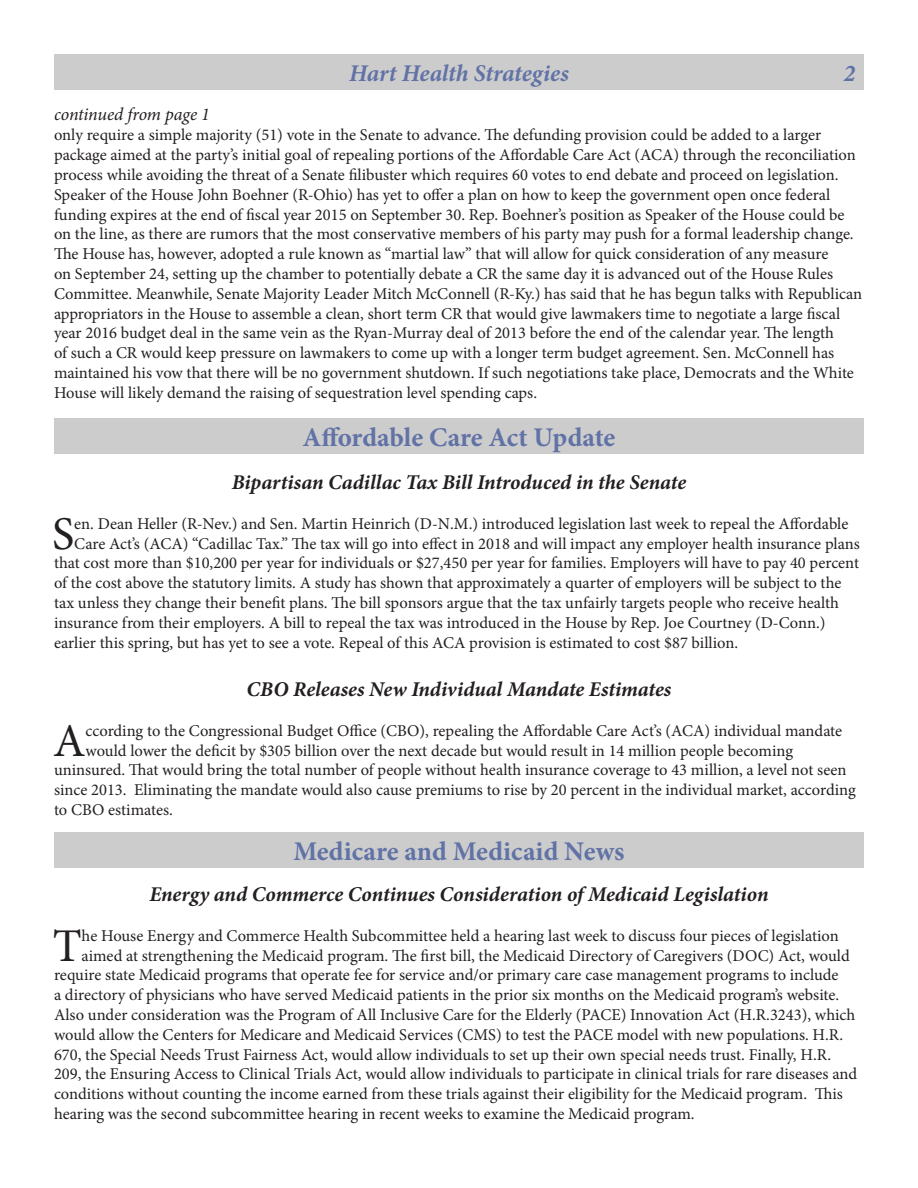
<style>
.page{position:relative;width:918px;height:1188px;background:#fff}
.page>*{position:absolute;margin:0;border:0;box-sizing:border-box;transform-origin:0 0}
.Paragraph_Style_1{font:46.95px "Minion Pro";color:#231f20}
.t1{font:700 27px "Minion Pro";letter-spacing:-.005em;color:#6172a6}
.t2{font:italic 700 24px "Minion Pro";letter-spacing:-.005em;color:#6172a6}
.t3{font:italic 700 21px "Minion Pro";letter-spacing:-.005em;color:#231f20}
.t4{font:italic 18px "Minion Pro";letter-spacing:-.01em;color:#231f20}
.Paragraph_Style_1-2{font:16.5px/19.8px "Minion Pro";color:#231f20}
</style>
<div class="page">
<div style="left:54px;top:54px;width:810px;height:36px;background:#ccc"></div>
<div style="left:54px;top:418px;width:810px;height:36px;background:#ccc"></div>
<div style="left:54px;top:832px;width:810px;height:36px;background:#ccc"></div>
<p class="t4" style="left:54px;top:102px;width:157px">continued from page 1</p>
<p class="t2" style="left:349px;top:56px;width:221px">Hart Health Strategies</p>
<p class="t2" style="left:844px;top:56px;width:13px">2</p>
<p class="Paragraph_Style_1-2" style="left:54px;top:125px;width:810px">only require a simple majority (51) vote in the Senate to advance. The defunding provision could be added to a larger package aimed at the party’s initial goal of repealing portions of the Affordable Care Act (ACA) through the reconciliation process while avoiding the threat of a Senate filibuster which requires 60 votes to end debate and proceed on legislation.<br>Speaker of the House John Boehner (R-Ohio) has yet to offer a plan on how to keep the government open once federal funding expires at the end of fiscal year 2015 on September 30. Rep. Boehner’s position as Speaker of the House could be on the line, as there are rumors that the most conservative members of his party may push for a formal leadership change.<br>The House has, however, adopted a rule known as “martial law” that will allow for quick consideration of any measure<br>on September 24, setting up the chamber to potentially debate a CR the same day it is advanced out of the House Rules Committee. Meanwhile, Senate Majority Leader Mitch McConnell (R-Ky.) has said that he has begun talks with Republican appropriators in the House to assemble a clean, short term CR that would give lawmakers time to negotiate a large fiscal year 2016 budget deal in the same vein as the Ryan-Murray deal of 2013 before the end of the calendar year. The length<br>of such a CR would keep pressure on lawmakers to come up with a longer term budget agreement. Sen. McConnell has maintained his vow that there will be no government shutdown. If such negotiations take place, Democrats and the White House will likely demand the raising of sequestration level spending caps.</p>
<p class="t1" style="left:303px;top:419px;width:314px">Affordable Care Act Update</p>
<p class="t3" style="left:232px;top:468px;width:456px">Bipartisan Cadillac Tax Bill Introduced in the Senate</p>
<p class="Paragraph_Style_1" style="left:52px;top:502px;width:24px">S</p>
<p class="Paragraph_Style_1-2" style="left:74px;top:514px;width:776px">en. Dean Heller (R-Nev.) and Sen. Martin Heinrich (D-N.M.) introduced legislation last week to repeal the Affordable</p>
<p class="Paragraph_Style_1-2" style="left:74px;top:534px;width:787px">Care Act’s (ACA) “Cadillac Tax.” The tax will go into effect in 2018 and will impact any employer health insurance plans</p>
<p class="Paragraph_Style_1-2" style="left:54px;top:553px;width:807px">that cost more than $10,200 per year for individuals or $27,450 per year for families. Employers will have to pay 40 percent</p>
<p class="Paragraph_Style_1-2" style="left:54px;top:573px;width:789px">of the cost above the statutory limits. A study has shown that approximately a quarter of employers will be subject to the</p>
<p class="Paragraph_Style_1-2" style="left:54px;top:593px;width:787px">tax unless they change their benefit plans. The bill sponsors argue that the tax unfairly targets people who receive health</p>
<p class="Paragraph_Style_1-2" style="left:54px;top:613px;width:773px">insurance from their employers. A bill to repeal the tax was introduced in the House by Rep. Joe Courtney (D-Conn.)</p>
<p class="Paragraph_Style_1-2" style="left:54px;top:633px;width:686px">earlier this spring, but has yet to see a vote. Repeal of this ACA provision is estimated to cost $87 billion.</p>
<p class="t3" style="left:247px;top:675px;width:426px">CBO Releases New Individual Mandate Estimates</p>
<p class="Paragraph_Style_1" style="left:53px;top:709px;width:34px">A</p>
<p class="Paragraph_Style_1-2" style="left:86px;top:721px;width:758px">ccording to the Congressional Budget Office (CBO), repealing the Affordable Care Act’s (ACA) individual mandate</p>
<p class="Paragraph_Style_1-2" style="left:86px;top:741px;width:709px">would lower the deficit by $305 billion over the next decade but would result in 14 million people becoming</p>
<p class="Paragraph_Style_1-2" style="left:54px;top:760px;width:794px">uninsured. That would bring the total number of people without health insurance coverage to 43 million, a level not seen</p>
<p class="Paragraph_Style_1-2" style="left:54px;top:780px;width:803px">since 2013. Eliminating the mandate would also cause premiums to rise by 20 percent in the individual market, according</p>
<p class="Paragraph_Style_1-2" style="left:54px;top:800px;width:120px">to CBO estimates.</p>
<p class="t1" style="left:293px;top:833px;width:333px">Medicare and Medicaid News</p>
<p class="t3" style="left:149px;top:880px;width:621px">Energy and Commerce Continues Consideration of Medicaid Legislation</p>
<p class="Paragraph_Style_1" style="left:53px;top:914px;width:30px">T</p>
<p class="Paragraph_Style_1-2" style="left:82px;top:926px;width:759px">he House Energy and Commerce Health Subcommittee held a hearing last week to discuss four pieces of legislation</p>
<p class="Paragraph_Style_1-2" style="left:82px;top:946px;width:770px">aimed at strengthening the Medicaid program. The first bill, the Medicaid Directory of Caregivers (DOC) Act, would</p>
<p class="Paragraph_Style_1-2" style="left:54px;top:965px;width:786px">require state Medicaid programs that operate fee for service and/or primary care case management programs to include</p>
<p class="Paragraph_Style_1-2" style="left:54px;top:985px;width:787px">a directory of physicians who have served Medicaid patients in the prior six months on the Medicaid program’s website.</p>
<p class="Paragraph_Style_1-2" style="left:54px;top:1005px;width:803px">Also under consideration was the Program of All Inclusive Care for the Elderly (PACE) Innovation Act (H.R.3243), which</p>
<p class="Paragraph_Style_1-2" style="left:54px;top:1025px;width:791px">would allow the Centers for Medicare and Medicaid Services (CMS) to test the PACE model with new populations. H.R.</p>
<p class="Paragraph_Style_1-2" style="left:54px;top:1045px;width:779px">670, the Special Needs Trust Fairness Act, would allow individuals to set up their own special needs trust. Finally, H.R.</p>
<p class="Paragraph_Style_1-2" style="left:54px;top:1064px;width:805px">209, the Ensuring Access to Clinical Trials Act, would allow individuals to participate in clinical trials for rare diseases and</p>
<p class="Paragraph_Style_1-2" style="left:54px;top:1084px;width:790px">conditions without counting the income earned from these trials against their eligibility for the Medicaid program. This</p>
<p class="Paragraph_Style_1-2" style="left:54px;top:1104px;width:642px">hearing was the second subcommittee hearing in recent weeks to examine the Medicaid program.</p>
</div>
